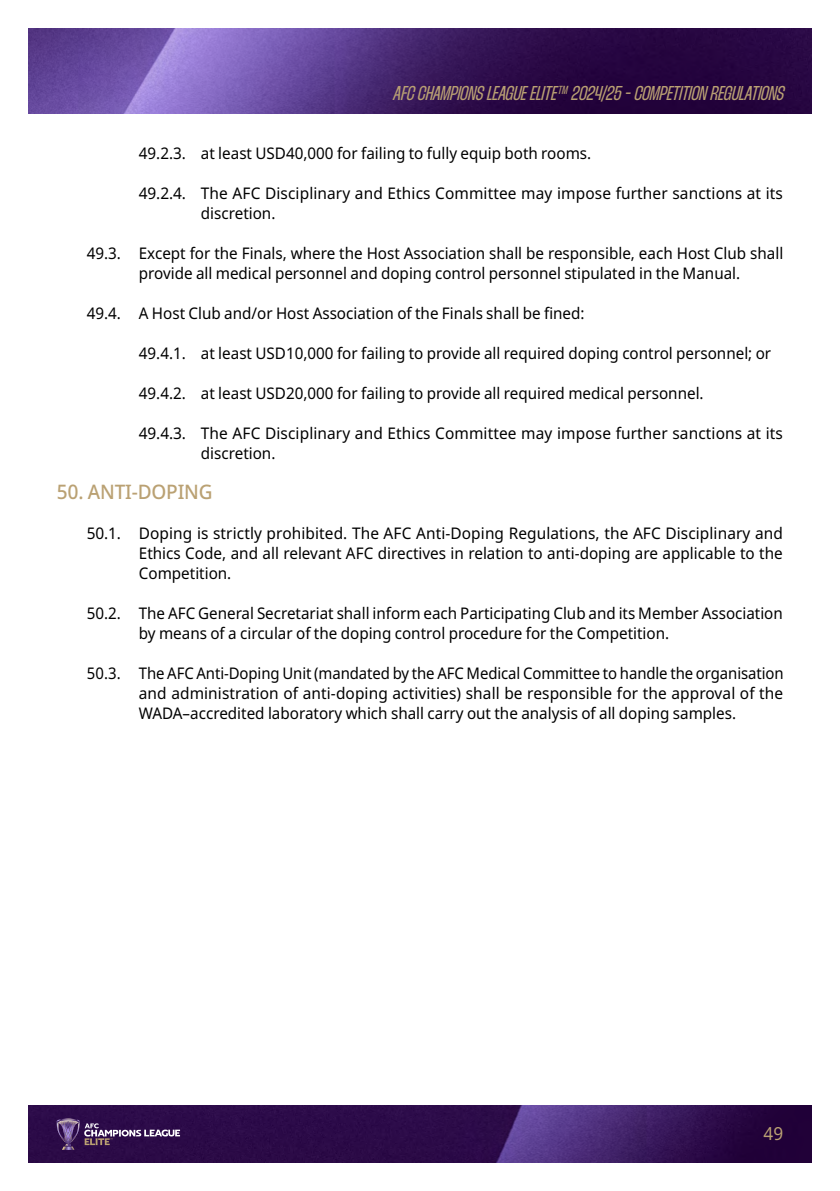
<style>
.page{position:relative;width:840px;height:1191px;background:#fff}
.page>*{position:absolute;margin:0;border:0;box-sizing:border-box;transform-origin:0 0}
.t1{font:20px "AFCCLUBS LC Italic";color:#baa173;scale:.95 1}
.t2{font:500 20px "Noto Sans";letter-spacing:-.01em;color:#baa173;scale:.95 1}
.t3{font:18px "Noto Sans";color:#baa173;scale:.95 1}
.t4{font:16px/20px "Noto Sans";color:#000;text-align:center;scale:.95 1}
.t5{font:16px/20px "Noto Sans";color:#000;scale:.96 1}
.t6{font:16px/20px "Noto Sans";color:#000;text-align:justify;scale:.93 1}
</style>
<div class="page">
<img style="left:28px;top:28px;width:783px;height:85px">
<img style="left:28px;top:1106px;width:783px;height:56px">
<svg style="left:57px;top:1118px;width:123px;height:32px"></svg>
<p class="t1" style="left:392px;top:82px;width:412px">AFC CHAMPIONS LEAGUE ELITE<sup>TM</sup> 2024/25 - COMPETITION REGULATIONS</p>
<p class="t4" style="left:139px;top:143px;width:477px">49.2.3. at least USD40,000 for failing to fully equip both rooms.</p>
<p class="t5" style="left:201px;top:183px;width:607px;text-indent:-62px">49.2.4. The AFC Disciplinary and Ethics Committee may impose further sanctions at its discretion.</p>
<p class="t4" style="left:87px;top:243px;width:734px">49.3. Except for the Finals, where the Host Association shall be responsible, each Host Club shall provide all medical personnel and doping control personnel stipulated in the Manual.</p>
<p class="t4" style="left:87px;top:303px;width:525px">49.4. A Host Club and/or Host Association of the Finals shall be fined:</p>
<p class="t4" style="left:139px;top:343px;width:666px">49.4.1. at least USD10,000 for failing to provide all required doping control personnel; or</p>
<p class="t4" style="left:139px;top:383px;width:595px">49.4.2. at least USD20,000 for failing to provide all required medical personnel.</p>
<p class="t5" style="left:201px;top:423px;width:607px;text-indent:-62px">49.4.3. The AFC Disciplinary and Ethics Committee may impose further sanctions at its discretion.</p>
<p class="t2" style="left:57px;top:477px;width:165px">50. ANTI-DOPING</p>
<p class="t5" style="left:139px;top:523px;width:672px;text-align:justify;text-indent:-52px">50.1. Doping is strictly prohibited. The AFC Anti-Doping Regulations, the AFC Disciplinary and Ethics Code, and all relevant AFC directives in relation to anti-doping are applicable to the Competition.</p>
<p class="t4" style="left:139px;top:603px;width:679px;text-align:left;text-indent:-52px">50.2. The AFC General Secretariat shall inform each Participating Club and its Member Association by means of a circular of the doping control procedure for the Competition.</p>
<p class="t6" style="left:139px;top:663px;width:694px;text-indent:-52px">50.3. The AFC Anti-Doping Unit (mandated by the AFC Medical Committee to handle the organisation and administration of anti-doping activities) shall be responsible for the approval of the WADA–accredited laboratory which shall carry out the analysis of all doping samples.</p>
<p class="t3" style="left:763px;top:1121px;width:22px">49</p>
</div>
